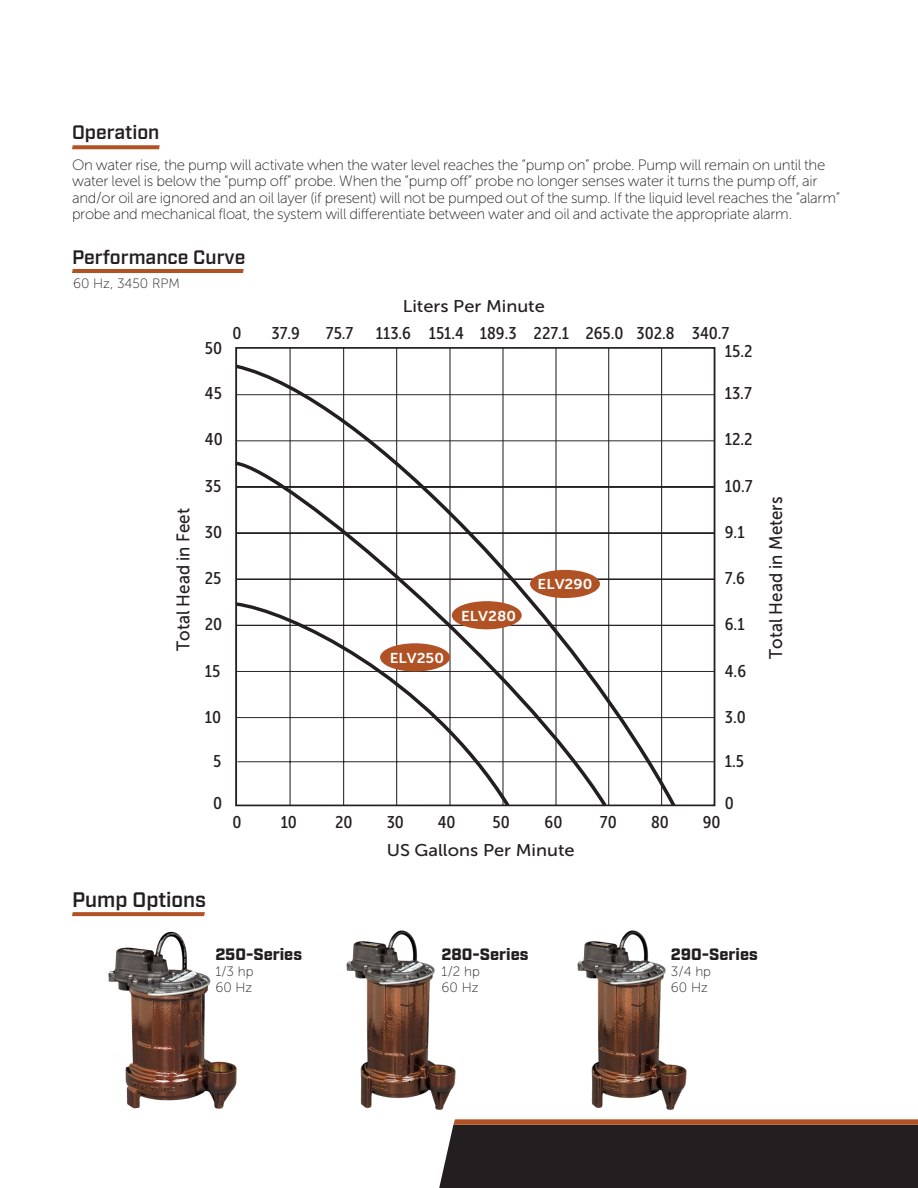
<style>
.page{position:relative;width:918px;height:1188px;background:#fff}
.page>*{position:absolute;margin:0;border:0;box-sizing:border-box;transform-origin:0 0}
.Body_Headers{font:600 21px "Industry";color:#231f20}
.Body_Headers-2{font:600 19.5px "Industry";color:#231f20}
.t1{font:18.3px "Museo Sans 500";color:#231f20;scale:.93 1}
.t2{font:16.95px "Museo Sans Cond 500";color:#231f20;scale:1.08 1}
.t3{font:16.95px "Museo Sans 500";color:#231f20;scale:1.08 1}
.t4{font:900 16.5px "Industry";color:#231f20}
.Body_Copy__back{font:15px/16.5px "Museo Sans 100";letter-spacing:-.02em;color:#231f20}
.t5{font:14.25px "Museo Sans 700";color:#fff;scale:1.08 1}
.Paragraph{font:13.5px "Museo Sans 100";color:#231f20}
</style>
<div class="page">
<svg style="left:439px;top:1119px;width:479px;height:69px;background:#332825"></svg>
<svg style="left:72px;top:145px;width:88px;height:4px"></svg>
<img style="left:108px;top:931px;width:129px;height:178px">
<img style="left:346px;top:930px;width:110px;height:180px">
<img style="left:577px;top:930px;width:110px;height:180px">
<hr style="left:290px;top:347px;width:1px;height:459px;background:#231f20">
<hr style="left:343px;top:347px;width:1px;height:459px;background:#231f20">
<hr style="left:396px;top:347px;width:1px;height:459px;background:#231f20">
<hr style="left:450px;top:347px;width:1px;height:459px;background:#231f20">
<hr style="left:237px;top:717px;width:477px;height:1px;background:#231f20">
<hr style="left:237px;top:671px;width:477px;height:1px;background:#231f20">
<hr style="left:237px;top:761px;width:477px;height:1px;background:#231f20">
<hr style="left:237px;top:440px;width:478px;height:1px;background:#231f20">
<hr style="left:237px;top:487px;width:477px;height:1px;background:#231f20">
<hr style="left:237px;top:533px;width:477px;height:1px;background:#231f20">
<hr style="left:237px;top:625px;width:477px;height:1px;background:#231f20">
<hr style="left:237px;top:579px;width:477px;height:1px;background:#231f20">
<svg style="left:238px;top:362px;width:441px;height:441px"></svg>
<div style="left:235px;top:347px;width:480px;height:459px;border:2px solid #231f20"></div>
<hr style="left:503px;top:347px;width:1px;height:459px;background:#231f20">
<hr style="left:608px;top:348px;width:1px;height:458px;background:#231f20">
<hr style="left:556px;top:347px;width:1px;height:459px;background:#231f20">
<hr style="left:237px;top:394px;width:478px;height:1px;background:#231f20">
<hr style="left:661px;top:348px;width:1px;height:458px;background:#231f20">
<div style="left:530px;top:570px;width:70px;height:28px;background:#b15225;border-radius:50%"></div>
<div style="left:452px;top:601px;width:70px;height:28px;background:#b15225;border-radius:50%"></div>
<div style="left:380px;top:643px;width:70px;height:28px;background:#b15225;border-radius:50%"></div>
<svg style="left:72px;top:269px;width:172px;height:4px"></svg>
<svg style="left:72px;top:912px;width:133px;height:4px"></svg>
<p class="Body_Headers-2" style="left:72px;top:120px;width:89px">Operation</p>
<p class="Body_Copy__back" style="left:72px;top:156px;width:770px">On water rise, the pump will activate when the water level reaches the “pump on” probe. Pump will remain on until the water level is below the “pump off” probe. When the “pump off” probe no longer senses water it turns the pump off, air and/or oil are ignored and an oil layer (if present) will not be pumped out of the sump. If the liquid level reaches the “alarm” probe and mechanical float, the system will differentiate between water and oil and activate the appropriate alarm.</p>
<p class="Body_Headers-2" style="left:72px;top:246px;width:175px">Performance Curve</p>
<p class="Paragraph" style="left:73px;top:276px;width:108px">60 Hz, 3450 RPM</p>
<p class="t3" style="left:403px;top:297px;width:133px">Liters Per Minute</p>
<p class="t2" style="left:233px;top:323px;width:10px">0</p>
<p class="t2" style="left:272px;top:323px;width:28px">37.9</p>
<p class="t2" style="left:326px;top:323px;width:27px">75.7</p>
<p class="t2" style="left:376px;top:323px;width:329px">113.6 151.4 189.3 227.1 265.0 302.8 340.7</p>
<p class="t2" style="left:205px;top:338px;width:17px">50</p>
<p class="t2" style="left:205px;top:384px;width:17px">45</p>
<p class="t2" style="left:205px;top:430px;width:18px">40</p>
<p class="t2" style="left:205px;top:477px;width:17px">35</p>
<p class="t2" style="left:205px;top:523px;width:17px">30</p>
<p class="t2" style="left:205px;top:569px;width:17px">25</p>
<p class="t2" style="left:205px;top:615px;width:18px">20</p>
<p class="t2" style="left:205px;top:662px;width:16px">15</p>
<p class="t2" style="left:205px;top:708px;width:17px">10</p>
<p class="t2" style="left:213px;top:752px;width:9px">5</p>
<p class="t2" style="left:213px;top:794px;width:10px">0</p>
<p class="t2" style="left:725px;top:342px;width:27px">15.2</p>
<p class="t2" style="left:725px;top:384px;width:26px">13.7</p>
<p class="t2" style="left:725px;top:430px;width:27px">12.2</p>
<p class="t2" style="left:725px;top:477px;width:27px">10.7</p>
<p class="t2" style="left:725px;top:523px;width:20px">9.1</p>
<p class="t2" style="left:725px;top:569px;width:20px">7.6</p>
<p class="t2" style="left:725px;top:615px;width:20px">6.1</p>
<p class="t2" style="left:725px;top:662px;width:21px">4.6</p>
<p class="t2" style="left:725px;top:708px;width:21px">3.0</p>
<p class="t2" style="left:725px;top:752px;width:19px">1.5</p>
<p class="t2" style="left:725px;top:794px;width:10px">0</p>
<p class="t1" style="left:173px;top:651px;width:155px;rotate:-90deg">Total Head in Feet</p>
<p class="t1" style="left:766px;top:659px;width:176px;rotate:-90deg">Total Head in Meters</p>
<p class="t5" style="left:538px;top:577px;width:52px">ELV290</p>
<p class="t5" style="left:461px;top:608px;width:52px">ELV280</p>
<p class="t5" style="left:390px;top:650px;width:52px">ELV250</p>
<p class="t2" style="left:233px;top:813px;width:10px">0</p>
<p class="t2" style="left:281px;top:813px;width:17px">10</p>
<p class="t2" style="left:335px;top:813px;width:18px">20</p>
<p class="t2" style="left:387px;top:813px;width:17px">30</p>
<p class="t2" style="left:438px;top:813px;width:18px">40</p>
<p class="t2" style="left:493px;top:813px;width:17px">50</p>
<p class="t2" style="left:545px;top:813px;width:18px">60</p>
<p class="t2" style="left:600px;top:813px;width:17px">70</p>
<p class="t2" style="left:651px;top:813px;width:18px">80</p>
<p class="t2" style="left:703px;top:813px;width:18px">90</p>
<p class="Body_Headers" style="left:72px;top:887px;width:136px">Pump Options</p>
<p class="t4" style="left:215px;top:944px;width:88px">250-Series</p>
<p class="Paragraph" style="left:215px;top:964px;width:40px">1/3 hp</p>
<p class="Paragraph" style="left:215px;top:981px;width:38px">60 Hz</p>
<p class="t3" style="left:387px;top:840px;width:176px">US Gallons Per Minute</p>
<p class="t4" style="left:442px;top:944px;width:88px">280-Series</p>
<p class="Paragraph" style="left:442px;top:964px;width:40px">1/2 hp</p>
<p class="Paragraph" style="left:442px;top:981px;width:38px">60 Hz</p>
<p class="t4" style="left:671px;top:944px;width:88px">290-Series</p>
<p class="Paragraph" style="left:671px;top:964px;width:42px">3/4 hp</p>
<p class="Paragraph" style="left:671px;top:981px;width:38px">60 Hz</p>
</div>
